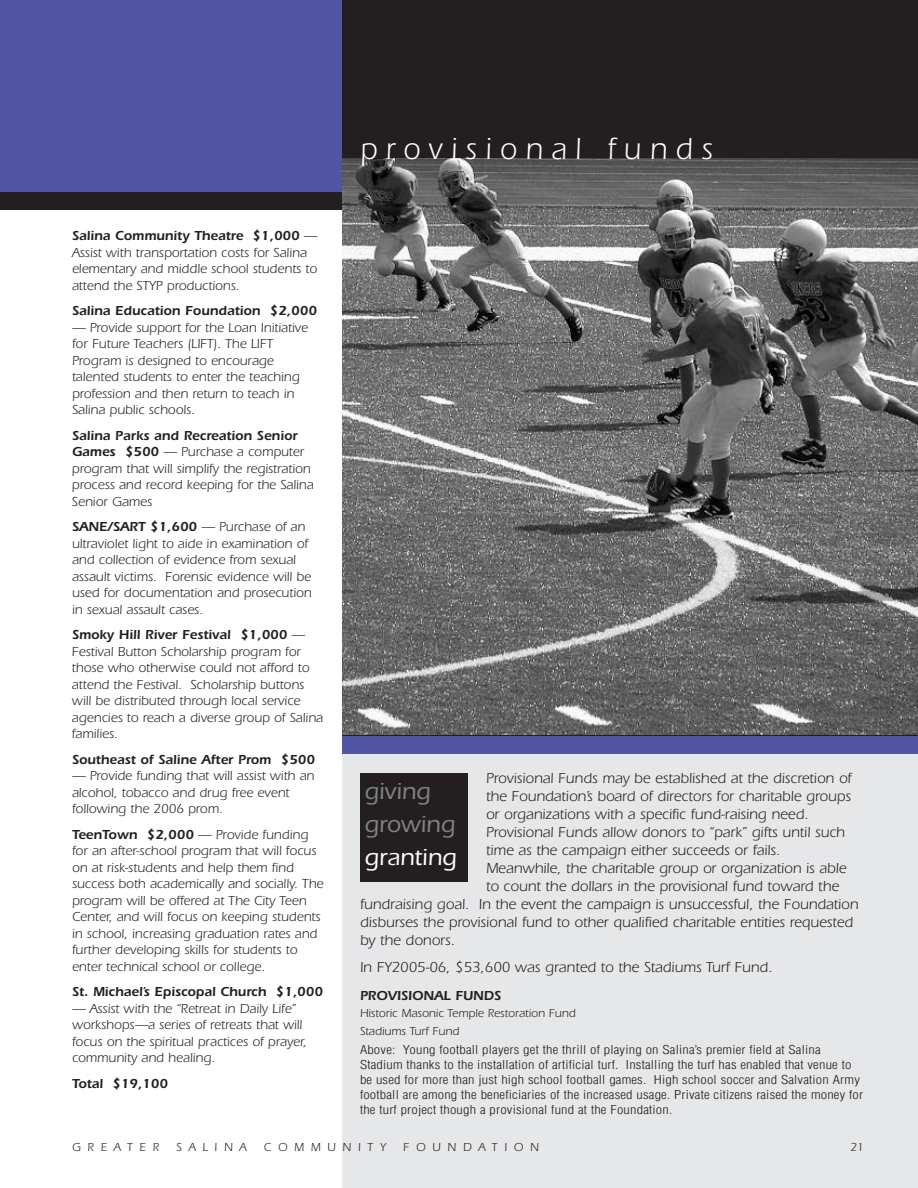
<style>
.page{position:relative;width:918px;height:1188px;background:#fff}
.page>*{position:absolute;margin:0;border:0;box-sizing:border-box;transform-origin:0 0}
.t1{font:31.5px "Itc Eras";letter-spacing:.28em;color:#fff;scale:.95 1}
.t2{font:500 24px/33px "Itc Eras";color:#808285}
.t3{font:500 24px "Itc Eras";color:#fff}
.t4{font:15px "Itc Eras";color:#231f20}
.t5{font:13.5px/16.5px "Itc Eras";color:#231f20}
.t6{font:600 13.5px "Itc Eras";color:#231f20}
.t7{font:300 condensed 12px/15px "Helvetica";letter-spacing:.015em;color:#231f20;scale:1.2 1}
.t8{font:12px/18px "Itc Eras";color:#231f20}
.t9{font:12px "Itc Eras";letter-spacing:.565em;color:#231f20}
.s1{font-weight:600}
</style>
<div class="page">
<div style="left:342px;top:0;width:576px;height:1188px;background:#e6e7e9"></div>
<div style="left:0;top:0;width:342px;height:192px;background:#5155a4"></div>
<div style="left:0;top:192px;width:342px;height:18px;background:#231f20"></div>
<div style="left:342px;top:0;width:576px;height:747px;background:#231f20"></div>
<div style="left:342px;top:736px;width:576px;height:18px;background:#5155a4"></div>
<div style="left:360px;top:773px;width:108px;height:108px;background:#231f20"></div>
<img style="left:342px;top:159px;width:576px;height:576px">
<p class="t5" style="left:72px;top:229px;width:247px"><span class="s1">Salina Community Theatre $1,000</span> — Assist with transportation costs for Salina elementary and middle school students to attend the STYP productions.</p>
<p class="t6" style="left:72px;top:306px;width:246px">Salina Education Foundation $2,000</p>
<p class="t5" style="left:72px;top:321px;width:238px">— Provide support for the Loan Initiative for Future Teachers (LIFT). The LIFT Program is designed to encourage talented students to enter the teaching profession and then return to teach in Salina public schools.</p>
<p class="t5" style="left:72px;top:429px;width:243px"><span class="s1">Salina Parks and Recreation Senior Games $500</span> — Purchase a computer program that will simplify the registration process and record keeping for the Salina Senior Games</p>
<p class="t5" style="left:72px;top:520px;width:241px"><span class="s1">SANE/SART $1,600</span> — Purchase of an ultraviolet light to aide in examination of and collection of evidence from sexual assault victims. Forensic evidence will be used for documentation and prosecution in sexual assault cases.</p>
<p class="t5" style="left:72px;top:628px;width:253px"><span class="s1">Smoky Hill River Festival $1,000</span> — Festival Button Scholarship program for those who otherwise could not afford to attend the Festival. Scholarship buttons will be distributed through local service agencies to reach a diverse group of Salina families.</p>
<p class="t6" style="left:72px;top:755px;width:244px">Southeast of Saline After Prom $500</p>
<p class="t5" style="left:72px;top:769px;width:244px">— Provide funding that will assist with an alcohol, tobacco and drug free event following the 2006 prom.</p>
<p class="t5" style="left:72px;top:828px;width:253px"><span class="s1">TeenTown $2,000</span> — Provide funding for an after-school program that will focus on at risk-students and help them find success both academically and socially. The program will be offered at The City Teen Center, and will focus on keeping students in school, increasing graduation rates and further developing skills for students to enter technical school or college.</p>
<p class="t6" style="left:72px;top:987px;width:252px">St. Michael’s Episcopal Church $1,000</p>
<p class="t5" style="left:72px;top:1002px;width:236px">— Assist with the “Retreat in Daily Life” workshops—a series of retreats that will focus on the spiritual practices of prayer, community and healing.</p>
<p class="t6" style="left:72px;top:1079px;width:98px">Total $19,100</p>
<h1 class="t1" style="left:360px;top:138px;width:373px">provisional funds</h1>
<p class="t4" style="left:486px;top:773px;width:367px">Provisional Funds may be established at the discretion of</p>
<p class="t4" style="left:486px;top:791px;width:367px">the Foundation’s board of directors for charitable groups</p>
<p class="t4" style="left:486px;top:809px;width:324px">or organizations with a specific fund-raising need.</p>
<p class="t4" style="left:486px;top:827px;width:361px">Provisional Funds allow donors to “park” gifts until such</p>
<p class="t4" style="left:486px;top:845px;width:296px">time as the campaign either succeeds or fails.</p>
<p class="t4" style="left:486px;top:863px;width:362px">Meanwhile, the charitable group or organization is able</p>
<p class="t4" style="left:486px;top:881px;width:355px">to count the dollars in the provisional fund toward the</p>
<p class="t4" style="left:360px;top:899px;width:500px">fundraising goal. In the event the campaign is unsuccessful, the Foundation</p>
<p class="t4" style="left:360px;top:917px;width:495px">disburses the provisional fund to other qualified charitable entities requested</p>
<p class="t4" style="left:360px;top:935px;width:97px">by the donors.</p>
<p class="t4" style="left:360px;top:962px;width:414px">In FY2005-06, $53,600 was granted to the Stadiums Turf Fund.</p>
<p class="t6" style="left:360px;top:991px;width:143px">PROVISIONAL FUNDS</p>
<p class="t8" style="left:360px;top:1005px;width:217px">Historic Masonic Temple Restoration Fund<br>Stadiums Turf Fund</p>
<p class="t7" style="left:360px;top:1042px;width:421px">Above: Young football players get the thrill of playing on Salina’s premier field at Salina Stadium thanks to the installation of artificial turf. Installing the turf has enabled that venue to be used for more than just high school football games. High school soccer and Salvation Army football are among the beneficiaries of the increased usage. Private citizens raised the money for the turf project though a provisional fund at the Foundation.</p>
<h2 class="t2" style="left:364px;top:777px;width:92px">giving growing</h2>
<h2 class="t3" style="left:364px;top:849px;width:94px">granting</h2>
<p class="t9" style="left:72px;top:1143px;width:89px">GREATER</p>
<p class="t8" style="left:176px;top:1139px;width:72px">SALINA</p>
<p class="t9" style="left:264px;top:1143px;width:124px">COMMUNITY</p>
<p class="t9" style="left:403px;top:1143px;width:137px">FOUNDATION</p>
<p class="t8" style="left:851px;top:1139px;width:15px">21</p>
</div>
